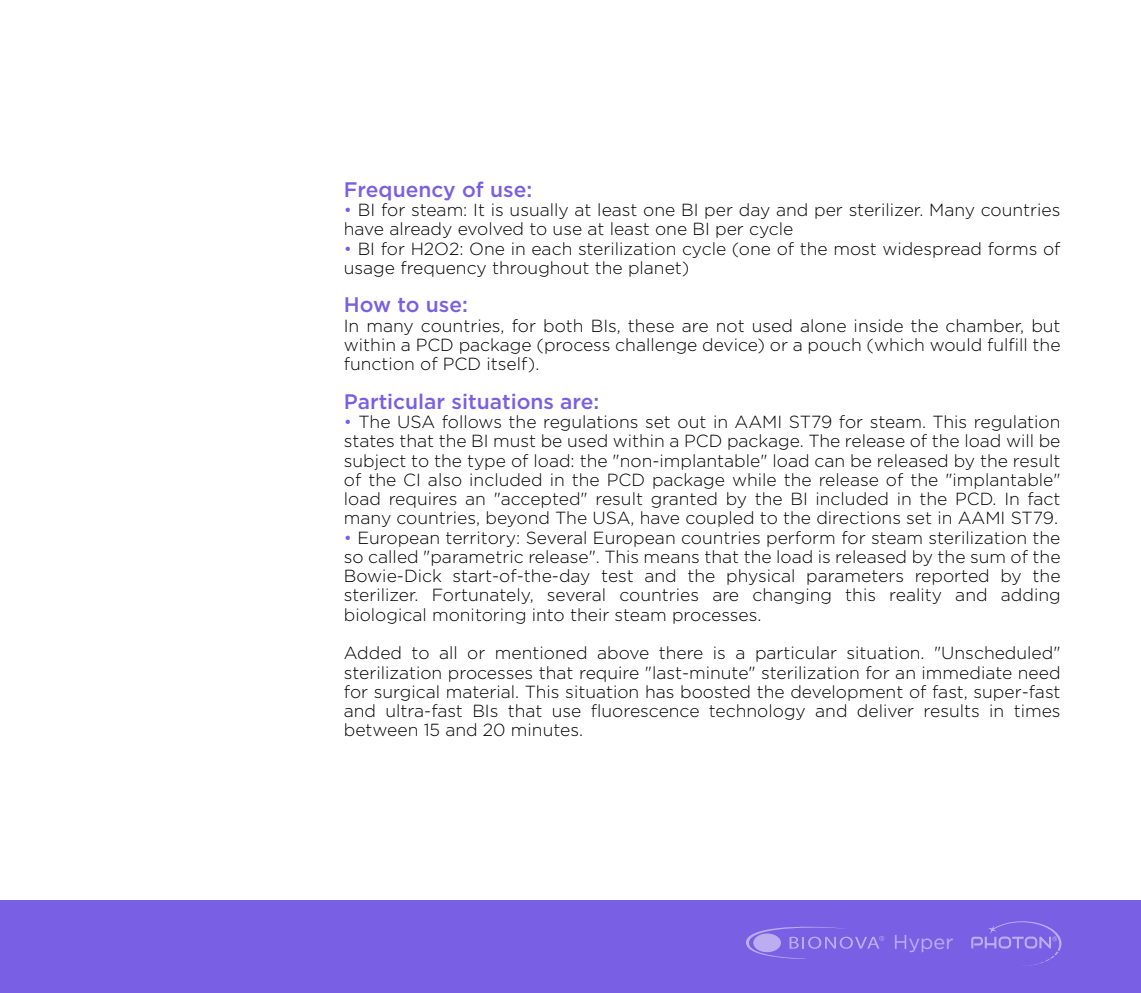
<style>
.page{position:relative;width:1141px;height:993px;background:#fff}
.page>*{position:absolute;margin:0;border:0;box-sizing:border-box;transform-origin:0 0}
.t1{font:500 21px "Gotham";color:#785fe3}
.t2{font:19.95px "Gotham";color:#fff}
.t3{font:300 17.5px/19.2px "Gotham";color:#000;text-align:justify}
.s1{color:#785fe3}
</style>
<div class="page">
<div style="left:0;top:900px;width:1141px;height:92px;background:#785fe3"></div>
<svg style="left:746px;top:926px;width:138px;height:32px"></svg>
<svg style="left:971px;top:921px;width:90px;height:45px"></svg>
<p class="t1" style="left:344px;top:176px;width:190px">Frequency of use:</p>
<p class="t3" style="left:344px;top:200px;width:718px"><span class="s1">•</span> BI for steam: It is usually at least one BI per day and per sterilizer. Many countries have already evolved to use at least one BI per cycle</p>
<p class="t3" style="left:344px;top:238px;width:718px"><span class="s1">•</span> BI for H2O2: One in each sterilization cycle (one of the most widespread forms of usage frequency throughout the planet)</p>
<p class="t1" style="left:344px;top:291px;width:126px">How to use:</p>
<p class="t3" style="left:344px;top:315px;width:718px">In many countries, for both BIs, these are not used alone inside the chamber, but within a PCD package (process challenge device) or a pouch (which would fulfill the function of PCD itself).</p>
<p class="t1" style="left:344px;top:387px;width:257px">Particular situations are:</p>
<p class="t3" style="left:344px;top:411px;width:718px"><span class="s1">•</span> The USA follows the regulations set out in AAMI ST79 for steam. This regulation states that the BI must be used within a PCD package. The release of the load will be subject to the type of load: the "non-implantable" load can be released by the result of the CI also included in the PCD package while the release of the "implantable" load requires an "accepted" result granted by the BI included in the PCD. In fact many countries, beyond The USA, have coupled to the directions set in AAMI ST79.</p>
<p class="t3" style="left:344px;top:527px;width:718px"><span class="s1">•</span> European territory: Several European countries perform for steam sterilization the so called "parametric release". This means that the load is released by the sum of the Bowie-Dick start-of-the-day test and the physical parameters reported by the sterilizer. Fortunately, several countries are changing this reality and adding biological monitoring into their steam processes.</p>
<p class="t3" style="left:344px;top:642px;width:718px">Added to all or mentioned above there is a particular situation. "Unscheduled" sterilization processes that require "last-minute" sterilization for an immediate need for surgical material. This situation has boosted the development of fast, super-fast and ultra-fast BIs that use fluorescence technology and deliver results in times between 15 and 20 minutes.</p>
<p class="t2" style="left:893px;top:928px;width:62px">Hyper</p>
</div>
